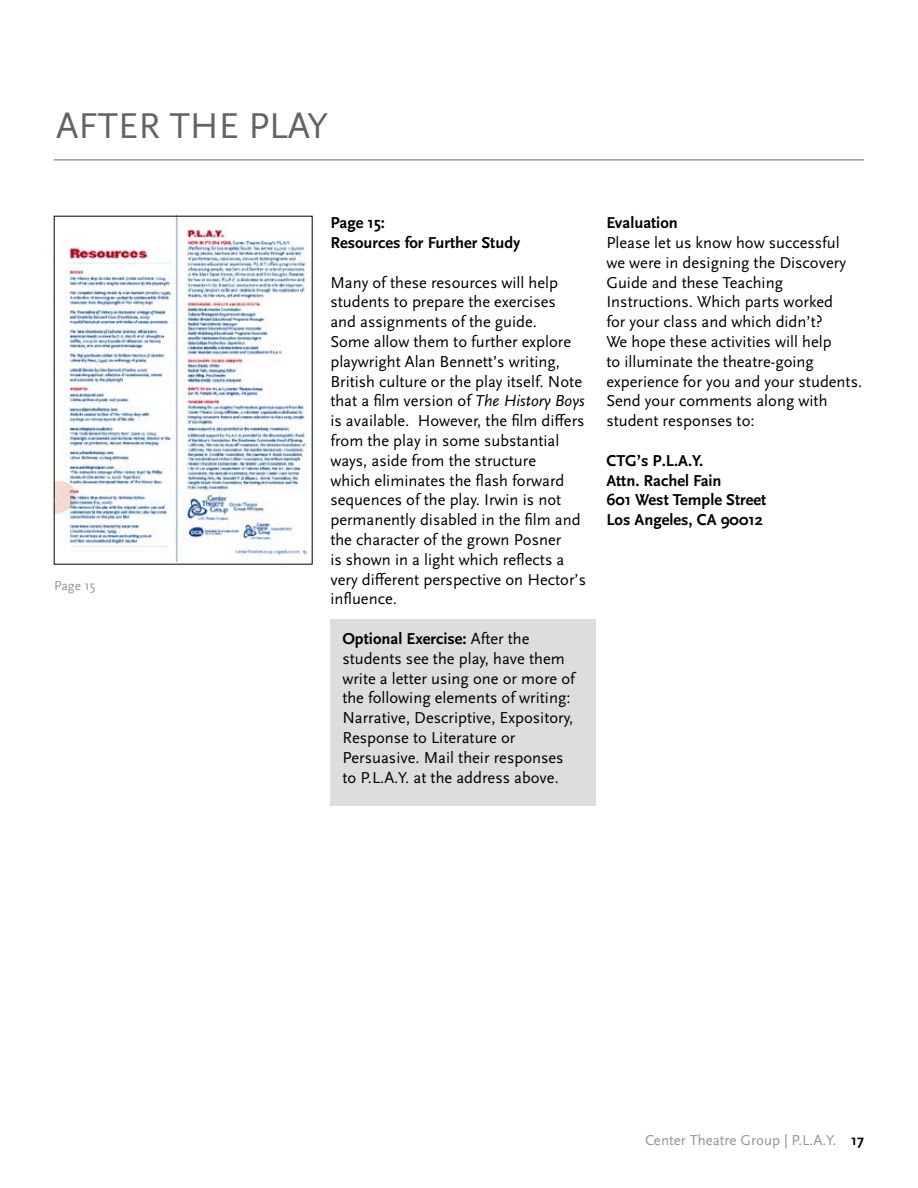
<style>
.page{position:relative;width:918px;height:1188px;background:#fff}
.page>*{position:absolute;margin:0;border:0;box-sizing:border-box;transform-origin:0 0}
.t1{font:37.5px "Scala Sans Pro";color:#636467}
.t2{font:16.5px/19.8px "Scala Sans Pro";color:#000}
.t3{font:700 16.5px/19.8px "Scala Sans Pro";color:#000}
.t4{font:15px "Scala Sans Pro";color:#939598}
.t5{font:13.5px "Scala Sans Pro";color:#939598}
.s1{font-style:italic}
.s2{font-weight:400}
.s3{font-weight:700;color:#000}
</style>
<div class="page">
<hr style="left:54px;top:160px;width:810px;height:1px;background:#636467">
<div style="left:330px;top:620px;width:265px;height:186px;background:#dcddde"></div>
<img style="left:56px;top:216px;width:257px;height:346px">
<h1 class="t1" style="left:56px;top:104px;width:274px">AFTER THE PLAY</h1>
<p class="t5" style="left:54px;top:578px;width:43px">Page 15</p>
<p class="t3" style="left:330px;top:213px;width:191px">Page 15:<br>Resources for Further Study</p>
<p class="t2" style="left:330px;top:272px;width:257px">Many of these resources will help students to prepare the exercises<br>and assignments of the guide.<br>Some allow them to further explore playwright Alan Bennett’s writing, British culture or the play itself. Note that a film version of <span class="s1">The History Boys </span>is available. However, the film differs from the play in some substantial ways, aside from the structure<br>which eliminates the flash forward sequences of the play. I rwin is not permanently disabled in the film and the character of the grown Posner<br>is shown in a light which reflects a very different perspective on Hector’s influence.</p>
<p class="t3" style="left:330px;top:629px;width:201px">Optional Exercise: <span class="s2">After the</span></p>
<p class="t2" style="left:342px;top:648px;width:224px">students see the play, have them</p>
<p class="t2" style="left:342px;top:668px;width:236px">write a letter using one or more of</p>
<p class="t2" style="left:342px;top:688px;width:230px">the following elements of writing:</p>
<p class="t2" style="left:342px;top:708px;width:232px">Narrative, Descriptive, Expository,</p>
<p class="t2" style="left:330px;top:728px;width:187px">Response to Literature or</p>
<p class="t2" style="left:342px;top:747px;width:223px">Persuasive. Mail their responses</p>
<p class="t2" style="left:342px;top:767px;width:218px">to P.L.A.Y. at the address above.</p>
<p class="t3" style="left:606px;top:213px;width:73px">Evaluation</p>
<p class="t2" style="left:606px;top:233px;width:257px">Please let us know how successful we were in designing the Discovery<br>Guide and these Teaching<br>I nstructions. Which parts worked<br>for your class and which didn’t?<br>We hope these activities will help<br>to illuminate the theatre-going experience for you and your students.<br>Send your comments along with student responses to:</p>
<p class="t3" style="left:606px;top:450px;width:161px">CTG’s P.L.A.Y.<br>Attn. Rachel Fain<br>601 West Temple Street<br>Los Angeles, CA 90012</p>
<p class="t4" style="left:645px;top:1131px;width:220px">Center Theatre Group | P.L.A.Y. <span class="s3">17</span></p>
</div>
